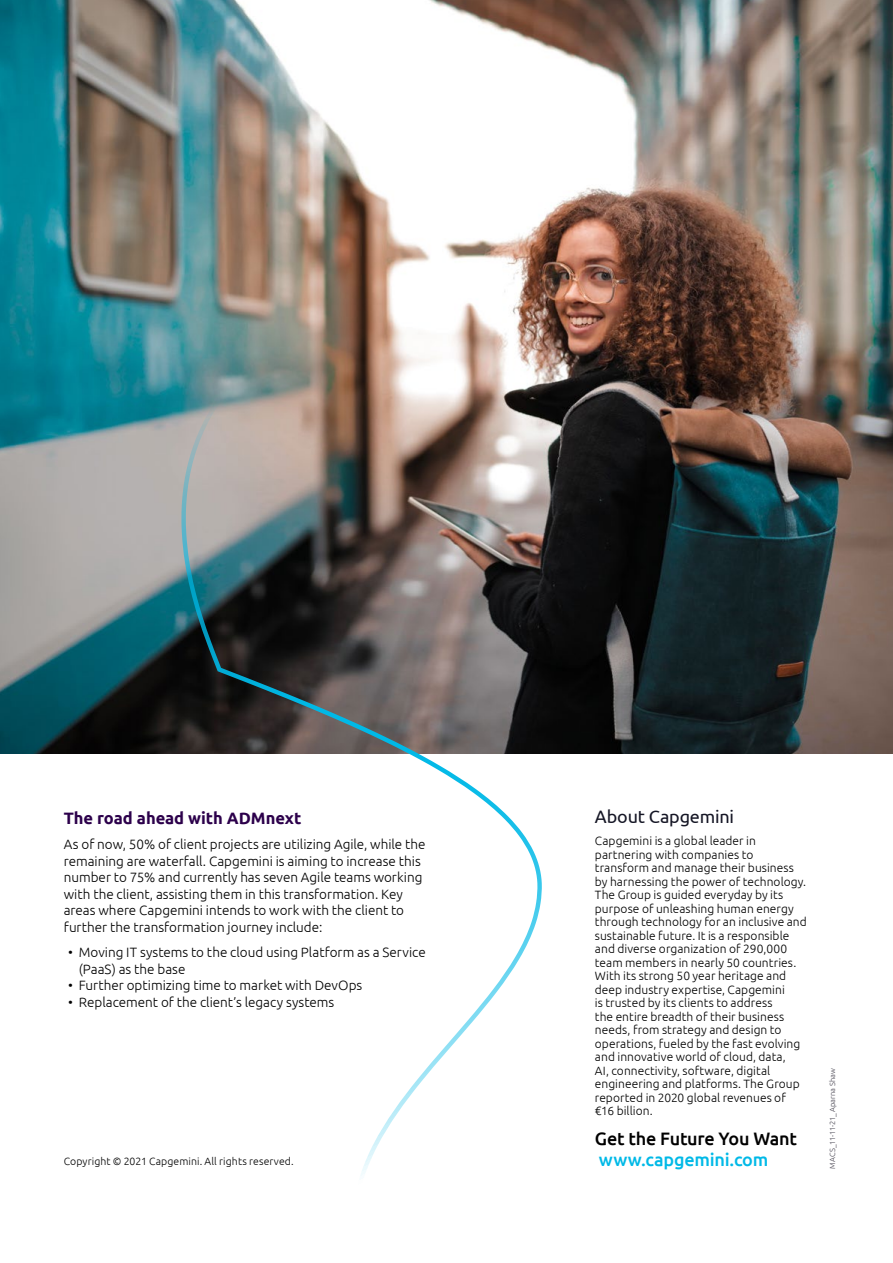
<style>
.page{position:relative;width:893px;height:1263px;background:#fff}
.page>*{position:absolute;margin:0;border:0;box-sizing:border-box;transform-origin:0 0}
.t1{font:500 18px "Ubuntu";letter-spacing:-.015em;color:#000}
.t2{font:500 18px "Ubuntu";letter-spacing:-.01em;color:#00b9e7}
.t3{font:18px "Ubuntu";letter-spacing:-.01em;color:#151625}
.t4{font:700 16.5px "Ubuntu";letter-spacing:-.005em;color:#2c004b}
.t5{font:300 13.5px/16.5px "Ubuntu";color:#000}
.t6{font:300 12px/13.5px "Ubuntu";letter-spacing:.005em;color:#000}
.t7{font:300 10.5px "Ubuntu";letter-spacing:.01em;color:#000}
.t8{font:300 7.5px "Ubuntu";letter-spacing:.015em;color:#484551}
</style>
<div class="page">
<img style="left:0;top:0;width:893px;height:753px">
<svg style="left:181px;top:378px;width:361px;height:798px"></svg>
<h2 class="t4" style="left:64px;top:808px;width:239px">The road ahead with ADMnext</h2>
<p class="t5" style="left:64px;top:836px;width:363px">As of now, 50% of client projects are utilizing Agile, while the remaining are waterfall. Capgemini is aiming to increase this number to 75% and currently has seven Agile teams working with the client, assisting them in this transformation. Key areas where Capgemini intends to work with the client to further the transformation journey include:</p>
<p class="t5" style="left:79px;top:944px;width:349px;text-indent:-11px">• Moving IT systems to the cloud using Platform as a Service (PaaS) as the base</p>
<p class="t5" style="left:68px;top:977px;width:296px">• Further optimizing time to market with DevOps</p>
<p class="t5" style="left:68px;top:993px;width:268px">• Replacement of the client’s legacy systems</p>
<h1 class="t3" style="left:595px;top:806px;width:141px">About Capgemini</h1>
<p class="t6" style="left:595px;top:834px;width:213px">Capgemini is a global leader in partnering with companies to transform and manage their business by harnessing the power of technology.<br>The Group is guided everyday by its purpose of unleashing human energy through technology for an inclusive and sustainable future. It is a responsible and diverse organization of 290,000 team members in nearly 50 countries.<br>With its strong 50 year heritage and deep industry expertise, Capgemini<br>is trusted by its clients to address<br>the entire breadth of their business needs, from strategy and design to operations, fueled by the fast evolving and innovative world of cloud, data,<br>AI, connectivity, software, digital engineering and platforms. The Group reported in 2020 global revenues of €16 billion.</p>
<h1 class="t1" style="left:595px;top:1127px;width:203px">Get the Future You Want</h1>
<p class="t7" style="left:64px;top:1155px;width:232px">Copyright © 2021 Capgemini. All rights reserved.</p>
<h1 class="t2" style="left:599px;top:1148px;width:171px">www.capgemini.com</h1>
<p class="t8" style="left:828px;top:1169px;width:102px;rotate:-90deg">MACS_11-11-21_Aparna Shaw</p>
</div>
